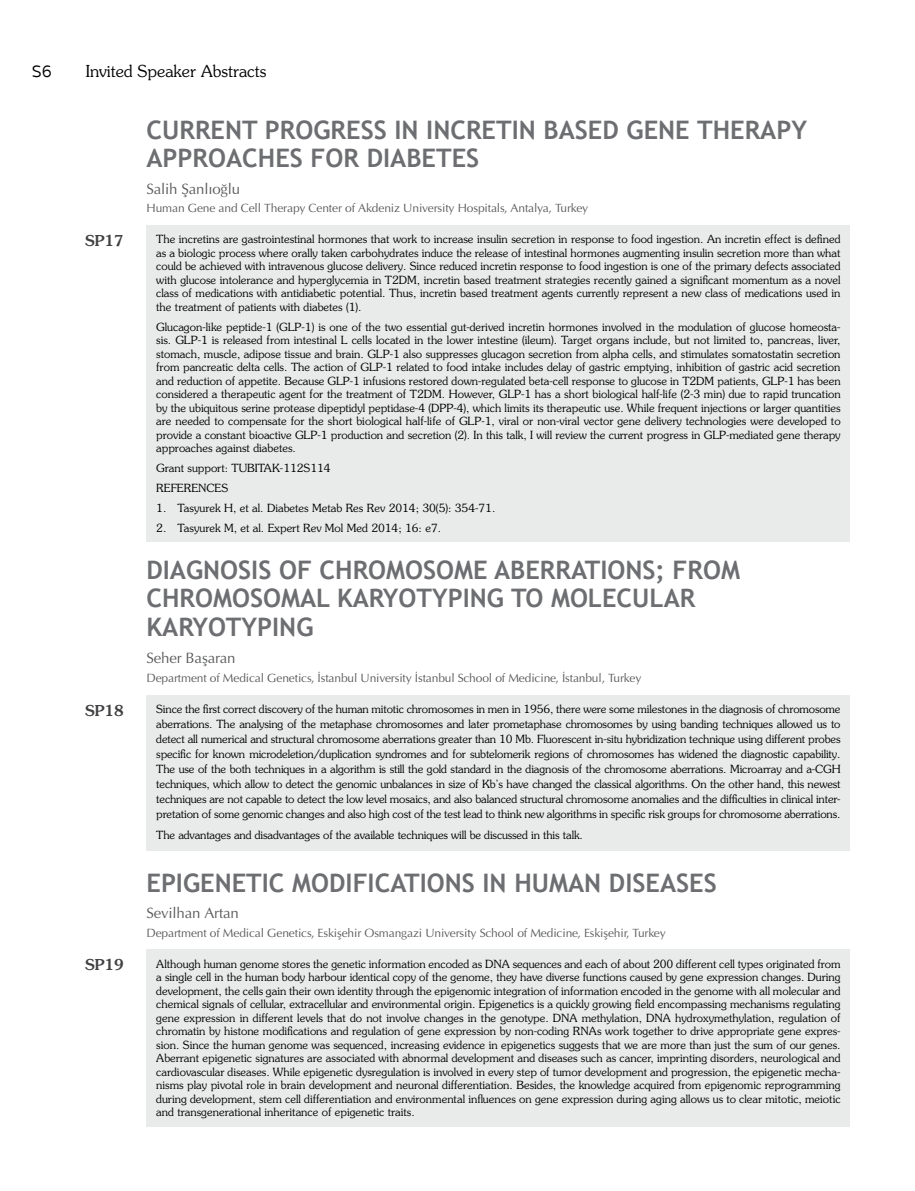
<style>
.page{position:relative;width:915px;height:1191px;background:#fff}
.page>*{position:absolute;margin:0;border:0;box-sizing:border-box;transform-origin:0 0}
.t1{font:700 25.5px/28.5px "Trebuchet MS";color:#6d6e71}
.t2{font:300 16.5px "Souvenir Std";color:#000}
.t3{font:16.5px "Centrale Sans";color:#000}
.t4{font:15px "Optima Normal Tr";letter-spacing:-.01em;color:#58595b}
.t5{font:500 15px "Souvenir Std";color:#414042}
.t6{font:12px "Optima Normal Tr";letter-spacing:-.01em;color:#58595b}
.t7{font:300 11.25px/13.5px "Souvenir Std";color:#000;text-align:justify}
</style>
<div class="page">
<div style="left:146px;top:225px;width:704px;height:317px;background:#e9eaea"></div>
<div style="left:146px;top:695px;width:704px;height:155px;background:#e9eaea"></div>
<div style="left:146px;top:949px;width:704px;height:177px;background:#e9eaea"></div>
<h2 class="t3" style="left:32px;top:62px;width:21px">S6</h2>
<h2 class="t2" style="left:86px;top:61px;width:182px">Invited Speaker Abstracts</h2>
<h1 class="t1" style="left:146px;top:116px;width:662px">CURRENT PROGRESS IN INCRETIN BASED GENE THERAPY<br>APPROACHES FOR DIABETES</h1>
<h3 class="t4" style="left:146px;top:180px;width:95px">Salih Şanlıoğlu</h3>
<p class="t6" style="left:146px;top:201px;width:443px">Human Gene and Cell Therapy Center of Akdeniz University Hospitals, Antalya, Turkey</p>
<h3 class="t5" style="left:85px;top:232px;width:40px">SP17</h3>
<p class="t7" style="left:156px;top:233px;width:685px">The incretins are gastrointestinal hormones that work to increase insulin secretion in response to food ingestion. An incretin effect is defined as a biologic process where orally taken carbohydrates induce the release of intestinal hormones augmenting insulin secretion more than what could be achieved with intravenous glucose delivery. Since reduced incretin response to food ingestion is one of the primary defects associated with glucose intolerance and hyperglycemia in T2DM, incretin based treatment strategies recently gained a significant momentum as a novel class of medications with antidiabetic potential. Thus, incretin based treatment agents currently represent a new class of medications used in the treatment of patients with diabetes (1).</p>
<p class="t7" style="left:156px;top:320px;width:685px">Glucagon-like peptide-1 (GLP-1) is one of the two essential gut-derived incretin hormones involved in the modulation of glucose homeosta&shy;sis. GLP-1 is released from intestinal L cells located in the lower intestine (ileum). Target organs include, but not limited to, pancreas, liver, stomach, muscle, adipose tissue and brain. GLP-1 also suppresses glucagon secretion from alpha cells, and stimulates somatostatin secretion from pancreatic delta cells. The action of GLP-1 related to food intake includes delay of gastric emptying, inhibition of gastric acid secretion and reduction of appetite. Because GLP-1 infusions restored down-regulated beta-cell response to glucose in T2DM patients, GLP-1 has been considered a therapeutic agent for the treatment of T2DM. However, GLP-1 has a short biological half-life (2-3 min) due to rapid truncation by the ubiquitous serine protease dipeptidyl peptidase-4 (DPP-4), which limits its therapeutic use. While frequent injections or larger quantities are needed to compensate for the short biological half-life of GLP-1, viral or non-viral vector gene delivery technologies were developed to provide a constant bioactive GLP-1 production and secretion (2). In this talk, I will review the current progress in GLP-mediated gene therapy approaches against diabetes.</p>
<p class="t7" style="left:156px;top:458px;width:176px;line-height:20px">Grant support: TUBITAK-112S114<br>REFERENCES</p>
<p class="t7" style="left:156px;top:501px;width:340px">1. Tasyurek H, et al. Diabetes Metab Res Rev 2014; 30(5): 354-71.</p>
<p class="t7" style="left:156px;top:521px;width:286px">2. Tasyurek M, et al. Expert Rev Mol Med 2014; 16: e7.</p>
<h1 class="t1" style="left:146px;top:555px;width:595px">DIAGNOSIS OF CHROMOSOME ABERRATIONS; FROM<br>CHROMOSOMAL KARYOTYPING TO MOLECULAR<br>KARYOTYPING</h1>
<h3 class="t4" style="left:146px;top:649px;width:91px">Seher Başaran</h3>
<p class="t6" style="left:146px;top:670px;width:496px">Department of Medical Genetics, İstanbul University İstanbul School of Medicine, İstanbul, Turkey</p>
<h3 class="t5" style="left:85px;top:701px;width:40px">SP18</h3>
<p class="t7" style="left:156px;top:701px;width:685px;line-height:15px">Since the first correct discovery of the human mitotic chromosomes in men in 1956, there were some milestones in the diagnosis of chromosome aberrations. The analysing of the metaphase chromosomes and later prometaphase chromosomes by using banding techniques allowed us to detect all numerical and structural chromosome aberrations greater than 10 Mb. Fluorescent in-situ hybridization technique using different probes specific for known microdeletion/duplication syndromes and for subtelomerik regions of chromosomes has widened the diagnostic capability.<br>The use of the both techniques in a algorithm is still the gold standard in the diagnosis of the chromosome aberrations. Microarray and a-CGH techniques, which allow to detect the genomic unbalances in size of Kb’s have changed the classical algorithms. On the other hand, this newest techniques are not capable to detect the low level mosaics, and also balanced structural chromosome anomalies and the difficulties in clinical inter&shy;pretation of some genomic changes and also high cost of the test lead to think new algorithms in specific risk groups for chromosome aberrations.</p>
<p class="t7" style="left:156px;top:828px;width:428px">The advantages and disadvantages of the available techniques will be discussed in this talk.</p>
<h1 class="t1" style="left:146px;top:868px;width:571px">EPIGENETIC MODIFICATIONS IN HUMAN DISEASES</h1>
<h3 class="t4" style="left:146px;top:904px;width:94px">Sevilhan Artan</h3>
<p class="t6" style="left:146px;top:925px;width:520px">Department of Medical Genetics, Eskişehir Osmangazi University School of Medicine, Eskişehir, Turkey</p>
<h3 class="t5" style="left:85px;top:956px;width:40px">SP19</h3>
<p class="t7" style="left:156px;top:957px;width:685px">Although human genome stores the genetic information encoded as DNA sequences and each of about 200 different cell types originated from a single cell in the human body harbour identical copy of the genome, they have diverse functions caused by gene expression changes. During development, the cells gain their own identity through the epigenomic integration of information encoded in the genome with all molecular and chemical signals of cellular, extracellular and environmental origin. Epigenetics is a quickly growing field encompassing mechanisms regulating gene expression in different levels that do not involve changes in the genotype. DNA methylation, DNA hydroxymethylation, regulation of chromatin by histone modifications and regulation of gene expression by non-coding RNAs work together to drive appropriate gene expres&shy;sion. Since the human genome was sequenced, increasing evidence in epigenetics suggests that we are more than just the sum of our genes.<br>Aberrant epigenetic signatures are associated with abnormal development and diseases such as cancer, imprinting disorders, neurological and cardiovascular diseases. While epigenetic dysregulation is involved in every step of tumor development and progression, the epigenetic mecha&shy;nisms play pivotal role in brain development and neuronal differentiation. Besides, the knowledge acquired from epigenomic reprogramming during development, stem cell differentiation and environmental influences on gene expression during aging allows us to clear mitotic, meiotic and transgenerational inheritance of epigenetic traits.</p>
</div>
